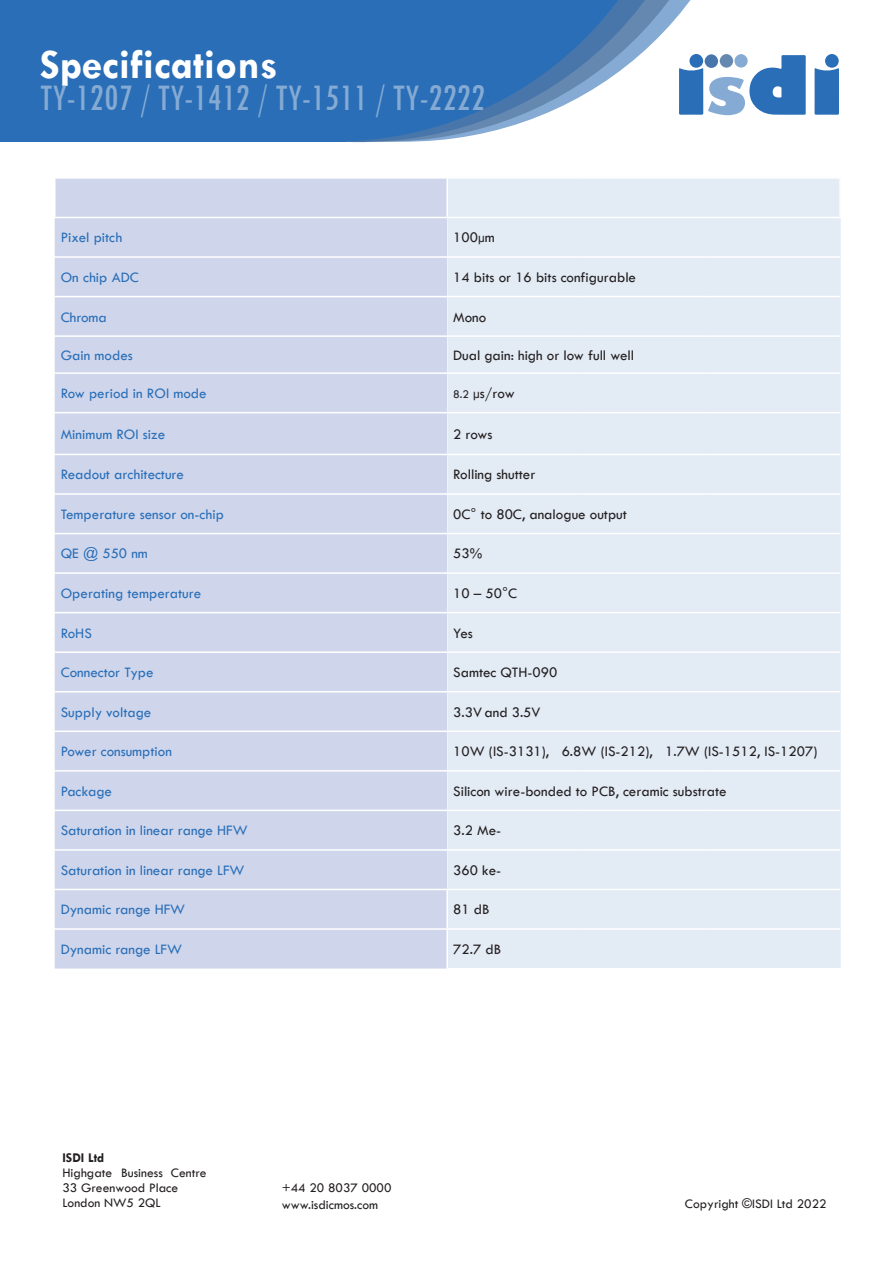
<style>
.page{position:relative;width:893px;height:1263px;background:#fff}
.page>*{position:absolute;margin:0;border:0;box-sizing:border-box;transform-origin:0 0}
.t1{font:700 42px "Tw Cen";color:#fff}
.t2{font:condensed 39px "Tw Cen";color:#85aad3}
.t3{font:15px "Tw Cen";color:#296eb7}
.t4{font:15px "Tw Cen";color:#231f20}
.t5{font:15px "Tw Cen";color:#231f20}
.t6{font:13.5px "Tw Cen";color:#231f20}
.t7{font:13.5px/15.1px "Tw Cen";color:#231f20}
.t8{font:700 13.5px "Tw Cen";color:#231f20}
.s1{font-style:inherit}
.s2{font-size:12px}
</style>
<div class="page">
<svg style="left:346px;top:0;width:345px;height:143px;fill:#296eb7"></svg>
<div style="left:0;top:0;width:346px;height:142px;background:#296eb7"></div>
<svg style="left:814px;top:68px;width:25px;height:47px"></svg>
<svg style="left:679px;top:55px;width:127px;height:60px"></svg>
<div style="left:689px;top:54px;width:14px;height:14px;background:#296eb7;border-radius:50%"></div>
<div style="left:825px;top:54px;width:14px;height:14px;background:#296eb7;border-radius:50%"></div>
<div style="left:720px;top:54px;width:13px;height:14px;background:#6588b1;border-radius:50%"></div>
<div style="left:705px;top:54px;width:13px;height:14px;background:#4876ab;border-radius:50%"></div>
<div style="left:734px;top:54px;width:14px;height:14px;background:#85aad3;border-radius:50%"></div>
<div style="left:55px;top:179px;width:392px;height:789px;background:#cfd6ec"></div>
<div style="left:448px;top:179px;width:393px;height:789px;background:#e3ebf5"></div>
<hr style="left:447px;top:454px;width:131px;height:1px;background:#fff">
<hr style="left:578px;top:454px;width:131px;height:1px;background:#fff">
<hr style="left:709px;top:454px;width:131px;height:1px;background:#fff">
<hr style="left:447px;top:493px;width:131px;height:2px;background:#fff">
<hr style="left:578px;top:493px;width:131px;height:2px;background:#fff">
<hr style="left:709px;top:493px;width:131px;height:2px;background:#fff">
<hr style="left:447px;top:533px;width:131px;height:1px;background:#fff">
<hr style="left:578px;top:533px;width:131px;height:1px;background:#fff">
<hr style="left:709px;top:533px;width:131px;height:1px;background:#fff">
<hr style="left:447px;top:572px;width:131px;height:2px;background:#fff">
<hr style="left:578px;top:572px;width:131px;height:2px;background:#fff">
<hr style="left:709px;top:572px;width:131px;height:2px;background:#fff">
<hr style="left:447px;top:612px;width:131px;height:1px;background:#fff">
<hr style="left:578px;top:612px;width:131px;height:1px;background:#fff">
<hr style="left:709px;top:612px;width:131px;height:1px;background:#fff">
<hr style="left:447px;top:651px;width:131px;height:2px;background:#fff">
<hr style="left:578px;top:651px;width:131px;height:2px;background:#fff">
<hr style="left:709px;top:651px;width:131px;height:2px;background:#fff">
<hr style="left:447px;top:691px;width:131px;height:1px;background:#fff">
<hr style="left:578px;top:691px;width:131px;height:1px;background:#fff">
<hr style="left:709px;top:691px;width:131px;height:1px;background:#fff">
<hr style="left:447px;top:730px;width:131px;height:2px;background:#fff">
<hr style="left:709px;top:730px;width:131px;height:2px;background:#fff">
<hr style="left:447px;top:770px;width:131px;height:1px;background:#fff">
<hr style="left:709px;top:770px;width:131px;height:1px;background:#fff">
<hr style="left:447px;top:810px;width:131px;height:1px;background:#fff">
<hr style="left:578px;top:810px;width:131px;height:1px;background:#fff">
<hr style="left:709px;top:810px;width:131px;height:1px;background:#fff">
<hr style="left:447px;top:849px;width:131px;height:2px;background:#fff">
<hr style="left:578px;top:849px;width:131px;height:2px;background:#fff">
<hr style="left:709px;top:849px;width:131px;height:2px;background:#fff">
<hr style="left:55px;top:454px;width:392px;height:1px;background:#fff">
<hr style="left:55px;top:493px;width:392px;height:2px;background:#fff">
<hr style="left:55px;top:533px;width:392px;height:1px;background:#fff">
<hr style="left:55px;top:572px;width:392px;height:2px;background:#fff">
<hr style="left:55px;top:612px;width:392px;height:1px;background:#fff">
<hr style="left:55px;top:651px;width:392px;height:2px;background:#fff">
<hr style="left:55px;top:691px;width:392px;height:1px;background:#fff">
<hr style="left:55px;top:730px;width:392px;height:2px;background:#fff">
<hr style="left:55px;top:770px;width:392px;height:1px;background:#fff">
<hr style="left:55px;top:810px;width:392px;height:1px;background:#fff">
<hr style="left:55px;top:849px;width:392px;height:2px;background:#fff">
<hr style="left:55px;top:889px;width:392px;height:1px;background:#fff">
<hr style="left:55px;top:928px;width:392px;height:2px;background:#fff">
<hr style="left:55px;top:296px;width:392px;height:1px;background:#fff">
<hr style="left:447px;top:296px;width:131px;height:1px;background:#fff">
<hr style="left:578px;top:296px;width:131px;height:1px;background:#fff">
<hr style="left:709px;top:296px;width:131px;height:1px;background:#fff">
<hr style="left:55px;top:256px;width:392px;height:2px;background:#fff">
<hr style="left:447px;top:256px;width:131px;height:2px;background:#fff">
<hr style="left:578px;top:256px;width:131px;height:2px;background:#fff">
<hr style="left:709px;top:256px;width:131px;height:2px;background:#fff">
<hr style="left:55px;top:335px;width:392px;height:2px;background:#fff">
<hr style="left:447px;top:335px;width:131px;height:2px;background:#fff">
<hr style="left:578px;top:335px;width:131px;height:2px;background:#fff">
<hr style="left:709px;top:335px;width:131px;height:2px;background:#fff">
<hr style="left:55px;top:372px;width:392px;height:2px;background:#fff">
<hr style="left:447px;top:372px;width:131px;height:2px;background:#fff">
<hr style="left:578px;top:372px;width:131px;height:2px;background:#fff">
<hr style="left:709px;top:372px;width:131px;height:2px;background:#fff">
<hr style="left:55px;top:412px;width:392px;height:1px;background:#fff">
<hr style="left:447px;top:412px;width:131px;height:1px;background:#fff">
<hr style="left:578px;top:412px;width:131px;height:1px;background:#fff">
<hr style="left:709px;top:412px;width:131px;height:1px;background:#fff">
<hr style="left:447px;top:928px;width:131px;height:2px;background:#fff">
<hr style="left:578px;top:928px;width:131px;height:2px;background:#fff">
<hr style="left:709px;top:928px;width:131px;height:2px;background:#fff">
<hr style="left:447px;top:889px;width:131px;height:1px;background:#fff">
<hr style="left:446px;top:890px;width:2px;height:38px;background:#fff">
<hr style="left:578px;top:889px;width:131px;height:1px;background:#fff">
<hr style="left:709px;top:889px;width:131px;height:1px;background:#fff">
<hr style="left:446px;top:930px;width:2px;height:38px;background:#fff">
<hr style="left:578px;top:730px;width:131px;height:2px;background:#fff">
<hr style="left:578px;top:770px;width:131px;height:1px;background:#fff">
<hr style="left:54px;top:179px;width:2px;height:38px;background:#fff">
<hr style="left:446px;top:179px;width:2px;height:38px;background:#fff">
<hr style="left:839px;top:179px;width:2px;height:38px;background:#fff">
<hr style="left:54px;top:217px;width:393px;height:1px;background:#fff">
<hr style="left:447px;top:217px;width:131px;height:1px;background:#fff">
<hr style="left:578px;top:217px;width:131px;height:1px;background:#fff">
<hr style="left:709px;top:217px;width:132px;height:1px;background:#fff">
<h1 class="t1" style="left:40px;top:39px;width:239px">Spec<span class="s1">ifi</span>cations</h1>
<h2 class="t2" style="left:40px;top:74px;width:447px">TY-1207 / TY-1412 / TY-1511 / TY-2222</h2>
<p class="t3" style="left:61px;top:229px;width:63px">Pixel pitch</p>
<p class="t4" style="left:453px;top:229px;width:43px">100<span class="s2">µ</span>m</p>
<p class="t3" style="left:61px;top:268px;width:80px">On chip ADC</p>
<p class="t4" style="left:453px;top:268px;width:184px">14 bits or 16 bits configurable</p>
<p class="t3" style="left:61px;top:308px;width:48px">Chroma</p>
<p class="t4" style="left:453px;top:308px;width:35px">Mono</p>
<p class="t3" style="left:61px;top:346px;width:74px">Gain modes</p>
<p class="t4" style="left:453px;top:346px;width:182px">Dual gain: high or low full well</p>
<p class="t3" style="left:61px;top:384px;width:147px">Row period in ROI mode</p>
<p class="t4" style="left:453px;top:384px;width:63px"><span class="s2">8</span><span class="s2">.2 µ</span>s/row</p>
<p class="t3" style="left:61px;top:425px;width:106px">Minimum ROI size</p>
<p class="t4" style="left:453px;top:425px;width:41px">2 rows</p>
<p class="t3" style="left:61px;top:466px;width:125px">Readout architecture</p>
<p class="t4" style="left:453px;top:466px;width:84px">Rolling shutter</p>
<p class="t3" style="left:61px;top:505px;width:165px">Temperature sensor on-chip</p>
<p class="t4" style="left:453px;top:505px;width:175px">0C° to 80C, analogue output</p>
<p class="t3" style="left:61px;top:545px;width:89px">QE @ 550 nm</p>
<p class="t4" style="left:453px;top:545px;width:31px">53%</p>
<p class="t3" style="left:61px;top:584px;width:142px">Operating temperature</p>
<p class="t4" style="left:453px;top:584px;width:65px">10 – 50°C</p>
<p class="t3" style="left:61px;top:624px;width:33px">RoHS</p>
<p class="t4" style="left:453px;top:624px;width:21px">Yes</p>
<p class="t3" style="left:61px;top:663px;width:94px">Connector Type</p>
<p class="t4" style="left:453px;top:663px;width:106px"><span class="s1">Samtec</span> QTH-090</p>
<p class="t3" style="left:61px;top:703px;width:92px">Supply voltage</p>
<p class="t4" style="left:453px;top:703px;width:89px">3.3V and 3.5V</p>
<p class="t3" style="left:61px;top:742px;width:113px">Power consumption</p>
<p class="t5" style="left:453px;top:743px;width:366px"><span class="s1">10W</span> (IS-3131), 6.8W (IS-212), 1.7W (IS-1512, IS-1207)</p>
<p class="t3" style="left:61px;top:782px;width:53px">Package</p>
<p class="t4" style="left:453px;top:782px;width:275px">Silicon wire-bonded to PCB, ceramic substrate</p>
<p class="t3" style="left:61px;top:821px;width:189px">Saturation in linear range HFW</p>
<p class="t4" style="left:453px;top:821px;width:50px">3.2 Me-</p>
<p class="t3" style="left:61px;top:861px;width:185px">Saturation in linear range LFW</p>
<p class="t4" style="left:453px;top:861px;width:50px">360 ke-</p>
<p class="t3" style="left:61px;top:901px;width:126px">Dynamic range HFW</p>
<p class="t4" style="left:453px;top:901px;width:38px">81 dB</p>
<p class="t3" style="left:61px;top:940px;width:123px">Dynamic range LFW</p>
<p class="t4" style="left:453px;top:940px;width:50px">72.7 dB</p>
<p class="t8" style="left:62px;top:1149px;width:44px">ISDI Ltd</p>
<p class="t7" style="left:62px;top:1165px;width:146px">Highgate Business Centre<br>33 Greenwood Place<br>L<span class="s1">ondon NW5 2QL</span></p>
<p class="t6" style="left:282px;top:1180px;width:111px">+44 20 8037 0000</p>
<p class="t6" style="left:282px;top:1196px;width:98px">www.isdicmos.com</p>
<p class="t6" style="left:685px;top:1196px;width:143px">Copyright ©ISDI Ltd 20<span class="s1">2</span>2</p>
</div>
